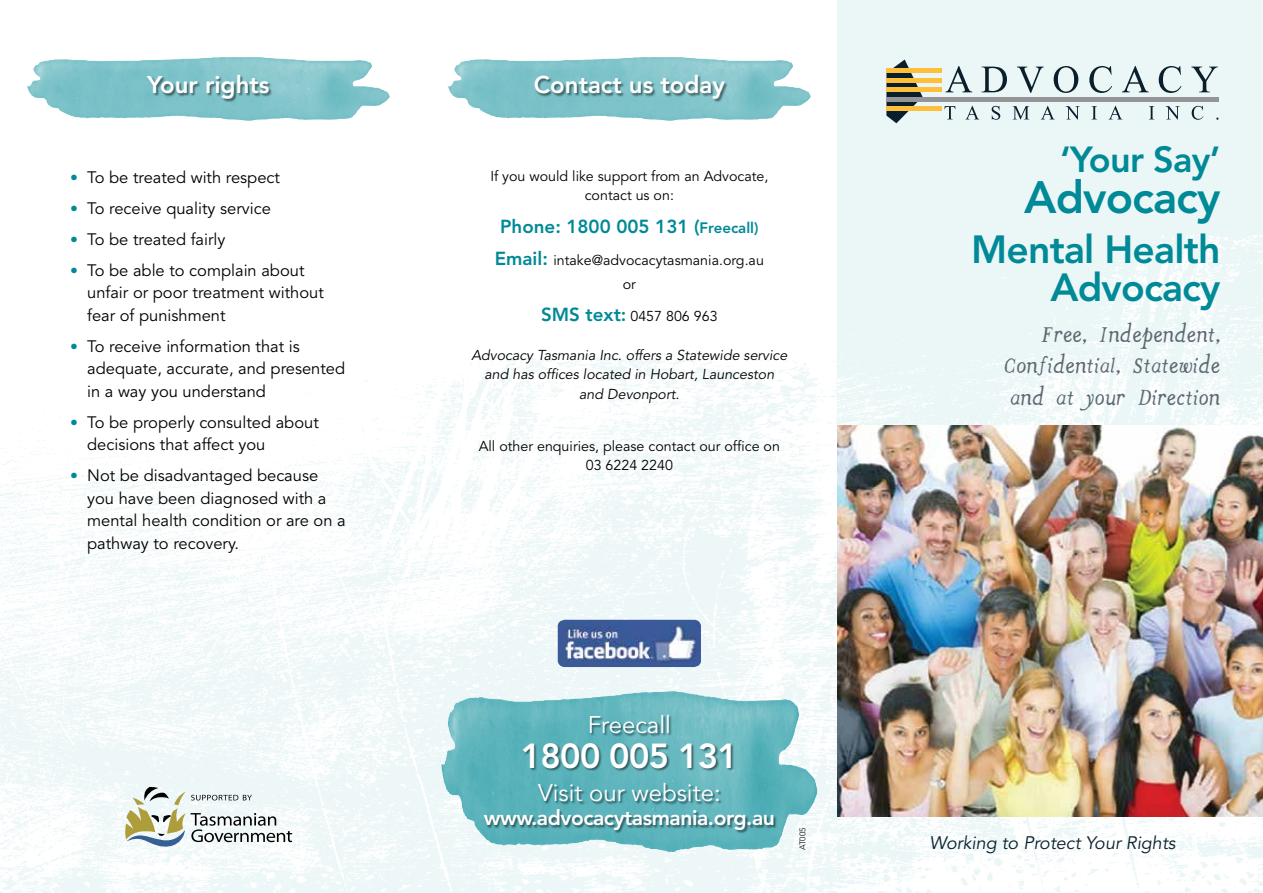
<style>
.page{position:relative;width:1263px;height:893px;background:#fff}
.page>*{position:absolute;margin:0;border:0;box-sizing:border-box;transform-origin:0 0}
.t1{font:800 45px "Avenir";letter-spacing:-.02em;color:#008996}
.t2{font:800 39px/37.5px "Avenir";letter-spacing:-.02em;color:#008996;text-align:right}
.t3{font:800 36px "Avenir";letter-spacing:-.02em;color:#008996}
.t4{font:800 34.5px "Avenir";letter-spacing:-.02em;color:#fff}
.t5{font:italic 28.5px/31.5px "The Missus Hand";color:#5c676f;text-align:justify}
.t6{font:800 24px "Avenir";color:#fff}
.t7{font:24px "Avenir";color:#fff}
.t8{font:800 21px "Avenir";letter-spacing:-.02em;color:#fff}
.t9{font:800 18.75px "Avenir";color:#008996}
.t10{font:italic 18px "Avenir";color:#0a1f2c}
.t11{font:16.5px/22.5px "Avenir";color:#000}
.t12{font:14.25px/19.5px "Avenir";color:#000;text-align:center}
.t13{font:italic 14.25px/19.5px "Avenir";color:#000;text-align:center}
.t14{font:300 8.25px "Avenir";color:#000}
.s1{font-size:15.75px;color:#008996}
.s2{font-size:15px}
.s3{font-weight:800;font-size:18.75px;color:#008996}
</style>
<div class="page">
<img style="left:0;top:358px;width:838px;height:535px">
<img style="left:447px;top:57px;width:224px;height:61px">
<img style="left:26px;top:57px;width:224px;height:61px">
<div style="left:147px;top:75px;width:126px;height:28px;background:#000;opacity:.5"></div>
<div style="left:535px;top:75px;width:194px;height:28px;background:#000;opacity:.5"></div>
<div style="left:838px;top:0;width:425px;height:893px;background:#ebf6f7"></div>
<img style="left:838px;top:235px;width:425px;height:658px">
<img style="left:838px;top:425px;width:425px;height:391px">
<svg style="left:886px;top:60px;width:36px;height:63px"></svg>
<svg style="left:945px;top:66px;width:27px;height:26px"></svg>
<svg style="left:981px;top:67px;width:26px;height:25px"></svg>
<svg style="left:1017px;top:67px;width:27px;height:26px"></svg>
<svg style="left:1054px;top:66px;width:24px;height:27px"></svg>
<svg style="left:1089px;top:66px;width:23px;height:27px"></svg>
<svg style="left:1122px;top:66px;width:27px;height:26px"></svg>
<svg style="left:1159px;top:66px;width:22px;height:27px"></svg>
<svg style="left:1191px;top:67px;width:27px;height:25px"></svg>
<svg style="left:944px;top:106px;width:11px;height:13px"></svg>
<svg style="left:966px;top:106px;width:13px;height:13px"></svg>
<svg style="left:992px;top:106px;width:8px;height:14px"></svg>
<svg style="left:1012px;top:106px;width:17px;height:13px"></svg>
<svg style="left:1041px;top:106px;width:13px;height:13px"></svg>
<svg style="left:1065px;top:106px;width:15px;height:14px"></svg>
<svg style="left:1091px;top:106px;width:6px;height:13px"></svg>
<svg style="left:1109px;top:106px;width:13px;height:13px"></svg>
<svg style="left:1149px;top:106px;width:5px;height:13px"></svg>
<svg style="left:1165px;top:106px;width:15px;height:14px"></svg>
<svg style="left:1192px;top:106px;width:11px;height:14px"></svg>
<div style="left:886px;top:68px;width:56px;height:5px;background:#ffbf3b"></div>
<hr style="left:886px;top:78px;width:56px;height:4px;background:#ffbf3b">
<div style="left:886px;top:87px;width:56px;height:5px;background:#ffbf3b"></div>
<div style="left:886px;top:97px;width:332px;height:5px;background:#939598"></div>
<div style="left:886px;top:106px;width:56px;height:5px;background:#ffbf3b"></div>
<img style="left:441px;top:691px;width:231px;height:154px">
<div style="left:484px;top:715px;width:293px;height:119px;background:#000;opacity:.5"></div>
<img style="left:558px;top:620px;width:143px;height:47px">
<svg style="left:125px;top:787px;width:167px;height:63px"></svg>
<h3 class="t6" style="left:147px;top:70px;width:124px">Your rights</h3>
<h3 class="t6" style="left:534px;top:70px;width:193px">Contact us today</h3>
<p class="t11" style="left:70px;top:166px;width:211px"><span class="s1">•</span> To be treated with respect</p>
<p class="t11" style="left:70px;top:197px;width:202px"><span class="s1">•</span> To receive quality service</p>
<p class="t11" style="left:70px;top:228px;width:157px"><span class="s1">•</span> To be treated fairly</p>
<p class="t11" style="left:87px;top:259px;width:238px;text-indent:-17px"><span class="s1">•</span> To be able to complain about unfair or poor treatment without fear of punishment</p>
<p class="t11" style="left:87px;top:335px;width:259px;text-indent:-17px"><span class="s1">•</span> To receive information that is adequate, accurate, and presented in a way you understand</p>
<p class="t11" style="left:87px;top:411px;width:233px;text-indent:-17px"><span class="s1">•</span> To be properly consulted about decisions that affect you</p>
<p class="t11" style="left:87px;top:465px;width:260px;text-indent:-17px"><span class="s1">•</span> Not be disadvantaged because you have been diagnosed with a mental health condition or are on a pathway to recovery.</p>
<p class="t12" style="left:490px;top:167px;width:279px">If you would like support from an Advocate, contact us on:</p>
<p class="t9" style="left:500px;top:215px;width:260px">Phone: 1800 005 131 (<span class="s2">Freecall)</span></p>
<p class="t12" style="left:495px;top:249px;width:271px;line-height:23.7px"><span class="s3">Email:</span> intake@advocacytasmania.org.au or</p>
<p class="t12" style="left:541px;top:307px;width:178px"><span class="s3">SMS text:</span> 0457 806 963</p>
<p class="t13" style="left:471px;top:346px;width:318px">Advocacy Tasmania Inc. offers a Statewide service and has offices located in Hobart, Launceston and Devonport.</p>
<p class="t12" style="left:479px;top:436px;width:303px">All other enquiries, please contact our office on<br>03 6224 2240</p>
<h3 class="t7" style="left:588px;top:711px;width:85px">Freecall</h3>
<h3 class="t4" style="left:521px;top:735px;width:219px">1800 005 131</h3>
<h3 class="t7" style="left:538px;top:779px;width:184px">Visit our website:</h3>
<p class="t8" style="left:484px;top:806px;width:293px">www.advocacytasmania.org.au</p>
<p class="t14" style="left:798px;top:850px;width:24px;rotate:-90deg">AT005</p>
<h3 class="t3" style="left:1060px;top:139px;width:162px">‘Your Say’</h3>
<h1 class="t1" style="left:1024px;top:171px;width:198px">Advocacy</h1>
<h2 class="t2" style="left:971px;top:231px;width:251px">Mental Health<br>Advocacy</h2>
<h3 class="t5" style="left:1004px;top:319px;width:218px;text-indent:37px">Free, Independent, Confidential, Statewide and at your Direction</h3>
<p class="t10" style="left:929px;top:833px;width:248px">Working to Protect Your Rights</p>
</div>
